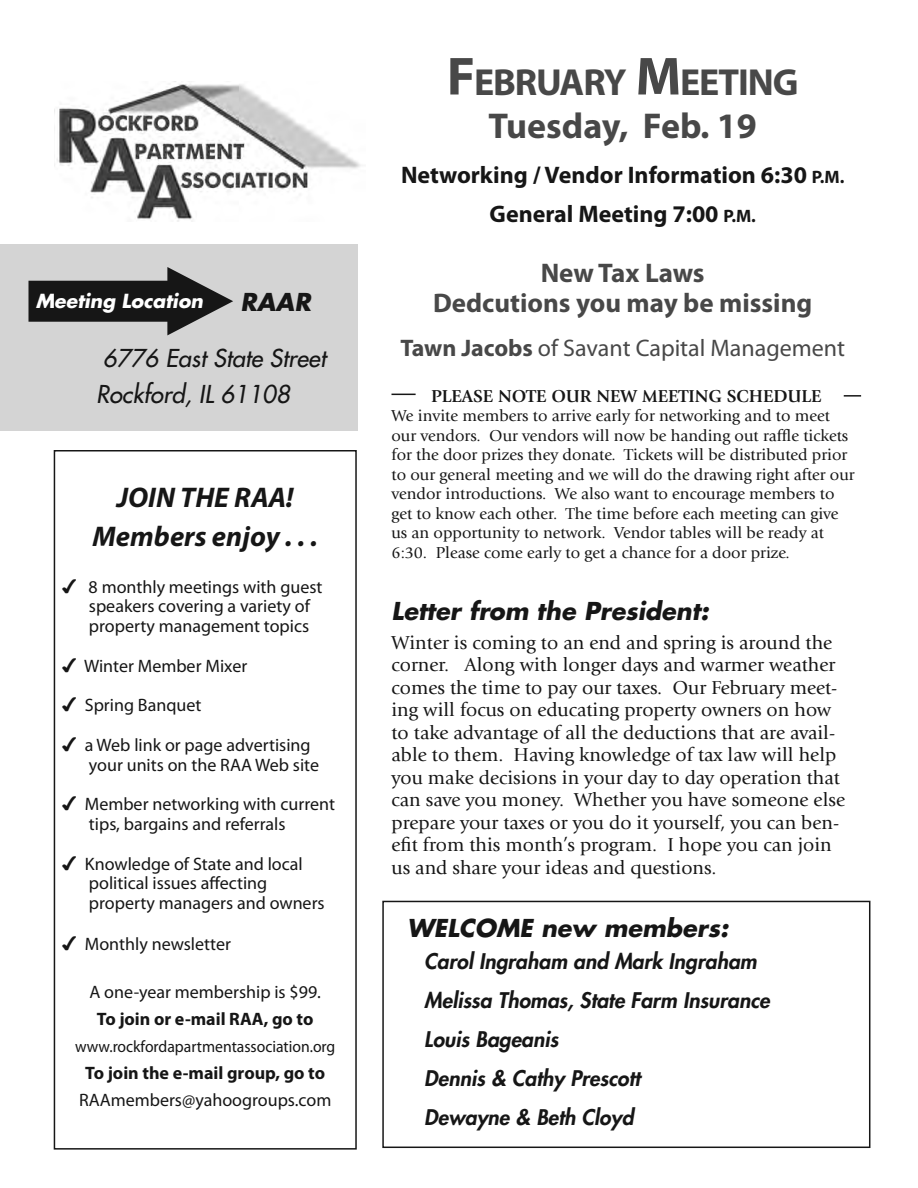
<style>
.page{position:relative;width:918px;height:1188px;background:#fff}
.page>*{position:absolute;margin:0;border:0;box-sizing:border-box;transform-origin:0 0}
.t1{font:700 37.8px "Myriad Pro";letter-spacing:-.03em;color:#484848}
.t2{font:700 36px "Myriad Pro";color:#484848}
.t3{font:italic 700 28.5px/39px "Myriad Pro";color:#161616;text-align:center}
.t4{font:700 27px/30px "Myriad Pro";color:#484848;text-align:center}
.t5{font:700 24px "Myriad Pro";color:#161616}
.headline{font:italic 700 24px "Futura";color:#161616}
.headline-2{font:italic 24px "Futura";color:#161616}
.t6{font:24px "Myriad Pro";color:#484848}
.headline-3{font:italic 800 21px "Futura";color:#161616}
._1st_paragraph{font:19.5px/22.5px "Giovanni";color:#161616}
.headline-4{font:italic 700 18.9px "Futura";color:#fff}
.t7{font:18px/19.5px "Myriad Pro";color:#161616}
.t8{font:700 18px "Myriad Pro";color:#161616}
._1st_paragraph-2{font:700 18px "Giovanni";color:#161616}
._1st_paragraph-3{font:16.5px/19.5px "Giovanni";color:#161616}
.t9{font:16.5px "Myriad Pro";color:#161616;scale:.95 1}
.s1{font-family:"Arial Unicode MS"}
.s2{font-size:54px}
.s3{font-size:18px}
.s4{font-weight:700}
</style>
<div class="page">
<img style="left:54px;top:81px;width:307px;height:140px">
<div style="left:0;top:244px;width:358px;height:187px;background:#d4d4d4"></div>
<div style="left:54px;top:450px;width:303px;height:700px;border:2px solid #161616"></div>
<svg style="left:28px;top:267px;width:205px;height:68px"></svg>
<svg style="left:392px;top:394px;width:24px;height:1px"></svg>
<svg style="left:844px;top:395px;width:17px;height:2px"></svg>
<div style="left:382px;top:901px;width:488px;height:247px;border:2px solid #161616"></div>
<p class="headline-4" style="left:36px;top:288px;width:169px">Meeting Location</p>
<p class="headline" style="left:241px;top:286px;width:72px">RAAR</p>
<p class="headline-2" style="left:103px;top:343px;width:224px">6776 East State Street</p>
<p class="headline-2" style="left:96px;top:378px;width:195px">Rockford, IL 61108</p>
<p class="t3" style="left:93px;top:477px;width:227px">JOIN THE RAA!<br>Members enjoy . . .</p>
<p class="t7" style="left:89px;top:577px;width:235px;text-indent:-27px"><span class="s1">✔</span> 8 monthly meetings with guest speakers covering a variety of property management topics</p>
<p class="t7" style="left:62px;top:656px;width:187px"><span class="s1">✔</span> Winter Member Mixer</p>
<p class="t7" style="left:62px;top:695px;width:141px"><span class="s1">✔</span> Spring Banquet</p>
<p class="t7" style="left:89px;top:735px;width:232px;text-indent:-27px"><span class="s1">✔</span> a Web link or page advertising your units on the RAA Web site</p>
<p class="t7" style="left:89px;top:794px;width:248px;text-indent:-27px"><span class="s1">✔</span> Member networking with current tips, bargains and referrals</p>
<p class="t7" style="left:89px;top:854px;width:237px;text-indent:-27px"><span class="s1">✔</span> Knowledge of State and local political issues affecting property managers and owners</p>
<p class="t7" style="left:62px;top:934px;width:170px"><span class="s1">✔</span> Monthly newsletter</p>
<p class="t7" style="left:89px;top:982px;width:233px">A one-year membership is $99.</p>
<p class="t8" style="left:97px;top:1007px;width:218px">To join or e-mail RAA, go to</p>
<p class="t9" style="left:75px;top:1036px;width:276px">www.rockfordapartmentassociation.org</p>
<p class="t8" style="left:85px;top:1061px;width:241px">To join the e-mail group, go to</p>
<p class="t7" style="left:79px;top:1090px;width:254px">RAAmembers@yahoogroups.com</p>
<p class="t1" style="left:447px;top:57px;width:353px"><span class="s2">F</span>EBRUARY <span class="s2">M</span>EETING</p>
<p class="t2" style="left:489px;top:102px;width:270px">Tuesday, Feb. 19</p>
<p class="t5" style="left:401px;top:160px;width:445px">Networking / Vendor Information 6:30 <span class="s3">P.M.</span></p>
<p class="t5" style="left:489px;top:199px;width:268px">General Meeting 7:00 <span class="s3">P.M.</span></p>
<p class="t4" style="left:433px;top:257px;width:381px">New Tax Laws<br>Dedcutions you may be missing</p>
<p class="t6" style="left:400px;top:333px;width:446px"><span class="s4">Tawn Jacobs</span> of Savant Capital Management</p>
<p class="_1st_paragraph-2" style="left:431px;top:385px;width:392px">PLEASE NOTE OUR NEW MEETING SCHEDULE</p>
<p class="_1st_paragraph-3" style="left:392px;top:406px;width:465px">We invite members to arrive early for networking and to meet our vendors. Our vendors will now be handing out raffle tickets for the door prizes they donate. Tickets will be distributed prior to our general meeting and we will do the drawing right after our vendor introductions. We also want to encourage members to get to know each other. The time before each meeting can give us an opportunity to network. Vendor tables will be ready at 6:30. Please come early to get a chance for a door prize.</p>
<p class="headline" style="left:392px;top:594px;width:319px">Letter from the President:</p>
<p class="_1st_paragraph" style="left:392px;top:631px;width:455px">Winter is coming to an end and spring is around the corner. Along with longer days and warmer weather comes the time to pay our taxes. Our February meet&shy;ing will focus on educating property owners on how to take advantage of all the deductions that are avail&shy;able to them. Having knowledge of tax law will help you make decisions in your day to day operation that can save you money. Whether you have someone else prepare your taxes or you do it yourself, you can ben&shy;efit from this month’s program. I hope you can join us and share your ideas and questions.</p>
<p class="headline" style="left:407px;top:911px;width:323px">WELCOME new members:</p>
<p class="headline-3" style="left:424px;top:947px;width:334px">Carol Ingraham and Mark Ingraham</p>
<p class="headline-3" style="left:424px;top:986px;width:347px">Melissa Thomas, State Farm Insurance</p>
<p class="headline-3" style="left:424px;top:1025px;width:136px">Louis Bageanis</p>
<p class="headline-3" style="left:424px;top:1064px;width:217px">Dennis &amp; Cathy Prescott</p>
<p class="headline-3" style="left:424px;top:1103px;width:211px">Dewayne &amp; Beth Cloyd</p>
</div>
